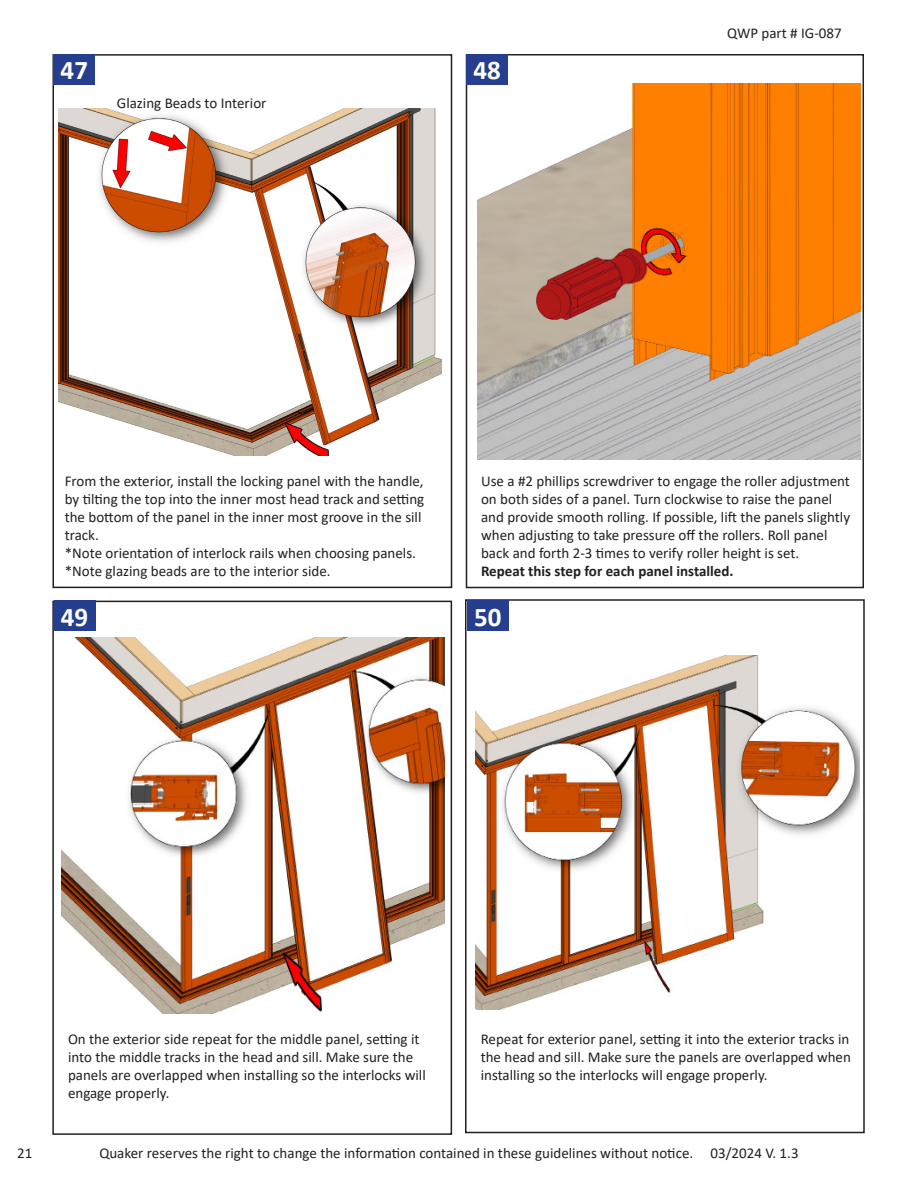
<style>
.page{position:relative;width:918px;height:1188px;background:#fff}
.page>*{position:absolute;margin:0;border:0;box-sizing:border-box;transform-origin:0 0}
.t1{font:700 27px "Calibri";color:#fff}
.QWP_Paragrahp1{font:15px/18px "Calibri";color:#231f20}
.QWP_Paragrahp1-2{font:700 15px "Calibri";color:#231f20}
</style>
<div class="page">
<div style="left:466px;top:54px;width:398px;height:534px;border:2px solid #231f20"></div>
<div style="left:52px;top:601px;width:400px;height:534px;border:2px solid #231f20"></div>
<div style="left:52px;top:54px;width:400px;height:534px;border:2px solid #231f20"></div>
<div style="left:54px;top:601px;width:41px;height:30px;background:#253f8e"></div>
<img style="left:61px;top:637px;width:384px;height:376px">
<img style="left:58px;top:108px;width:383px;height:347px">
<div style="left:54px;top:54px;width:41px;height:30px;background:#253f8e"></div>
<img style="left:477px;top:83px;width:384px;height:376px">
<div style="left:467px;top:54px;width:41px;height:30px;background:#253f8e"></div>
<div style="left:465px;top:599px;width:400px;height:534px;border:2px solid #231f20"></div>
<img style="left:476px;top:656px;width:383px;height:353px">
<div style="left:467px;top:601px;width:41px;height:30px;background:#253f8e"></div>
<p class="t1" style="left:61px;top:51px;width:29px">47</p>
<p class="t1" style="left:474px;top:51px;width:29px">48</p>
<p class="QWP_Paragrahp1" style="left:117px;top:94px;width:151px">Glazing Beads to Interior</p>
<p class="QWP_Paragrahp1" style="left:727px;top:24px;width:116px">QWP part # IG-087</p>
<p class="QWP_Paragrahp1" style="left:65px;top:472px;width:361px">From the exterior, install the locking panel with the handle, by tilting the top into the inner most head track and setting the bottom of the panel in the inner most groove in the sill track.</p>
<p class="QWP_Paragrahp1" style="left:65px;top:544px;width:353px">*Note orientation of interlock rails when choosing panels.</p>
<p class="QWP_Paragrahp1" style="left:65px;top:562px;width:267px">*Note glazing beads are to the interior side.</p>
<p class="t1" style="left:61px;top:598px;width:29px">49</p>
<p class="QWP_Paragrahp1" style="left:481px;top:472px;width:371px">Use a #2 phillips screwdriver to engage the roller adjustment on both sides of a panel. Turn clockwise to raise the panel and provide smooth rolling. If possible, lift the panels slightly when adjusting to take pressure off the rollers. Roll panel back and forth 2-3 times to verify roller height is set.</p>
<p class="QWP_Paragrahp1-2" style="left:481px;top:560px;width:254px">Repeat this step for each panel installed.</p>
<p class="t1" style="left:474px;top:598px;width:29px">50</p>
<p class="QWP_Paragrahp1" style="left:68px;top:1030px;width:359px">On the exterior side repeat for the middle panel, setting it into the middle tracks in the head and sill. Make sure the panels are overlapped when installing so the interlocks will engage properly.</p>
<p class="QWP_Paragrahp1" style="left:481px;top:1030px;width:372px;text-align:justify">Repeat for exterior panel, setting it into the exterior tracks in the head and sill. Make sure the panels are overlapped when installing so the interlocks will engage properly.</p>
<p class="QWP_Paragrahp1" style="left:17px;top:1144px;width:17px">21</p>
<p class="QWP_Paragrahp1" style="left:99px;top:1144px;width:701px">Quaker reserves the right to change the information contained in these guidelines without notice. 03/2024 V. 1.3</p>
</div>
